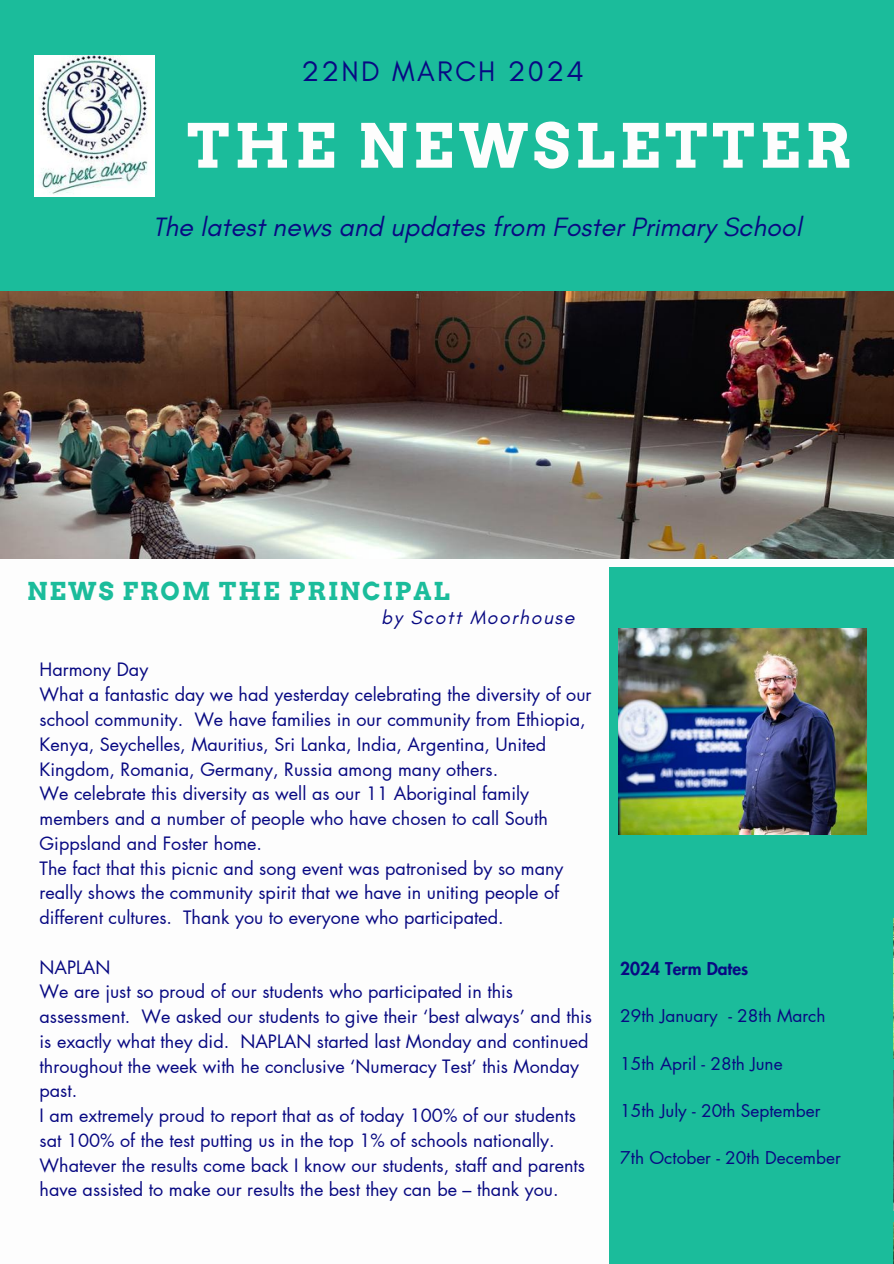
<style>
.page{position:relative;width:894px;height:1264px;background:#fff}
.page>*{position:absolute;margin:0;border:0;box-sizing:border-box;transform-origin:0 0}
.t1{font:700 60.6px "Arvo";letter-spacing:.08em;color:#fdfdfd}
.t2{font:28.8px "Glacial Indifference";letter-spacing:.08em;color:#080982}
.t3{font:italic 27px "Glacial Indifference";color:#080982}
.t4{font:700 24.75px "Arvo";letter-spacing:.08em;color:#1bbc9b}
.t5{font:italic 19.5px "Glacial Indifference";letter-spacing:.08em;color:#080982}
.t6{font:18px/24.8px "Futura LT Pro";color:#080982}
.t7{font:17.25px "Futura LT Pro";color:#080982}
.t8{font:800 17.25px "Futura LT Pro";color:#080982}
</style>
<div class="page">
<div style="left:0;top:0;width:893px;height:306px;background:#1bbc9b"></div>
<div style="left:609px;top:567px;width:284px;height:696px;background:#1bbc9b"></div>
<img style="left:35px;top:55px;width:119px;height:141px">
<img style="left:893px;top:918px;width:1px;height:140px">
<img style="left:893px;top:1070px;width:1px;height:140px">
<img style="left:893px;top:1221px;width:1px;height:42px">
<img style="left:618px;top:629px;width:248px;height:205px">
<img style="left:0;top:291px;width:893px;height:267px">
<h2 class="t2" style="left:301px;top:54px;width:283px">22ND MARCH 2024</h2>
<h1 class="t1" style="left:187px;top:109px;width:664px">THE NEWSLETTER</h1>
<h3 class="t3" style="left:153px;top:210px;width:650px">The latest news and updates from Foster Primary School</h3>
<h3 class="t4" style="left:27px;top:576px;width:424px">NEWS FROM THE PRINCIPAL</h3>
<p class="t5" style="left:381px;top:605px;width:195px">by Scott Moorhouse</p>
<p class="t6" style="left:40px;top:658px;width:553px">Harmony Day<br>What a fantastic day we had yesterday celebrating the diversity of our school community. We have families in our community from Ethiopia, Kenya, Seychelles, Mauritius, Sri Lanka, India, Argentina, United Kingdom, Romania, Germany, Russia among many others.<br>We celebrate this diversity as well as our 11 Aboriginal family members and a number of people who have chosen to call South Gippsland and Foster home.<br>The fact that this picnic and song event was patronised by so many really shows the community spirit that we have in uniting people of different cultures. Thank you to everyone who participated.</p>
<p class="t6" style="left:40px;top:955px;width:554px">NAPLAN<br>We are just so proud of our students who participated in this assessment. We asked our students to give their ‘best always’ and this is exactly what they did. NAPLAN started last Monday and continued throughout the week with he conclusive ‘Numeracy Test’ this Monday past.<br>I am extremely proud to report that as of today 100% of our students sat 100% of the test putting us in the top 1% of schools nationally.<br>Whatever the results come back I know our students, staff and parents have assisted to make our results the best they can be – thank you.</p>
<p class="t8" style="left:620px;top:960px;width:129px">2024 Term Dates</p>
<p class="t7" style="left:620px;top:1008px;width:207px">29th January - 28th March</p>
<p class="t7" style="left:620px;top:1055px;width:164px">15th April - 28th June</p>
<p class="t7" style="left:620px;top:1102px;width:202px">15th July - 20th September</p>
<p class="t7" style="left:620px;top:1149px;width:222px">7th October - 20th December</p>
</div>
